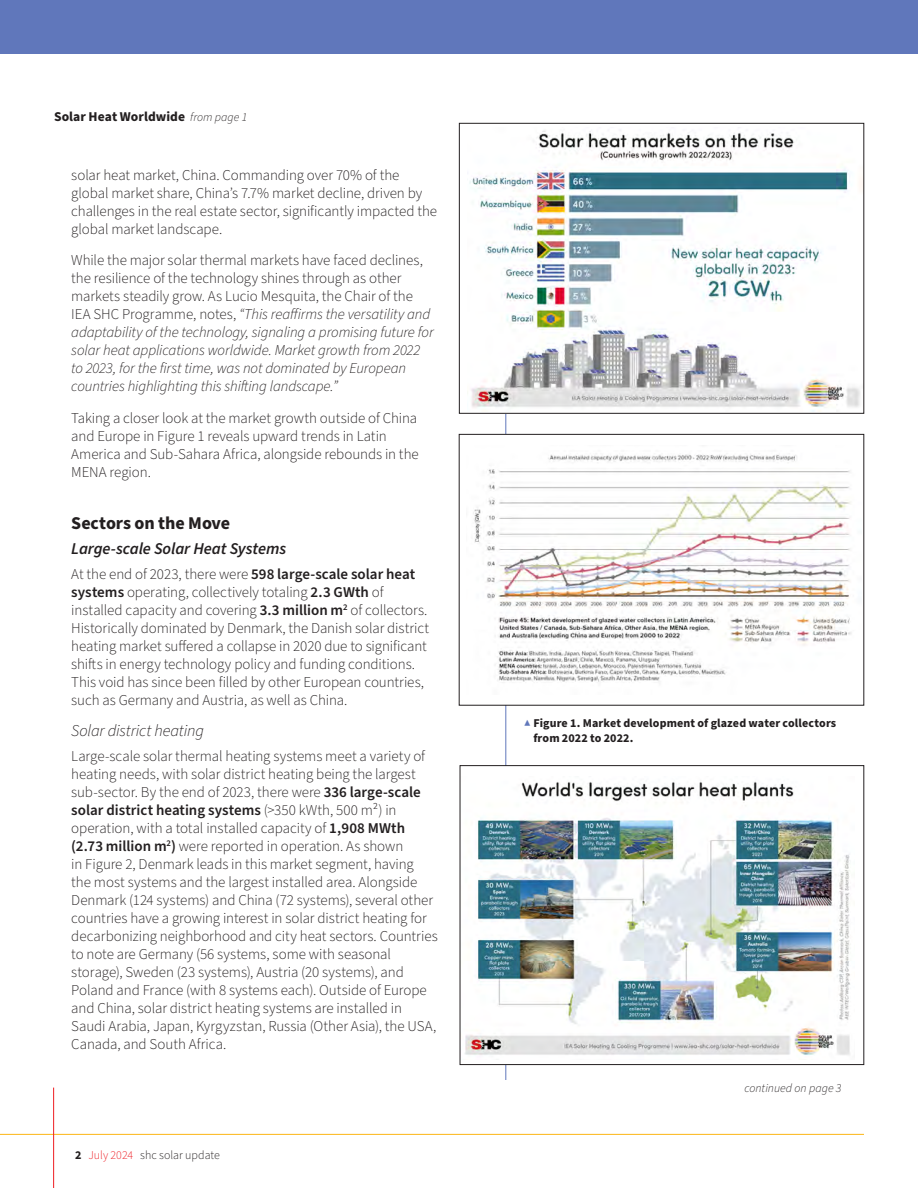
<style>
.page{position:relative;width:918px;height:1188px;background:#fff}
.page>*{position:absolute;margin:0;border:0;box-sizing:border-box;transform-origin:0 0}
.subhead{font:700 18px "Source Sans Pro";letter-spacing:-.005em;color:#231f20}
.Paragraph_Style_1{font:italic 600 16.5px "Source Sans Pro";letter-spacing:-.005em;color:#231f20}
.text{font:italic 300 16.5px "Source Sans Pro";letter-spacing:-.01em;color:#231f20}
.text-2{font:300 15px/18px "Source Sans Pro";letter-spacing:-.005em;color:#231f20}
.text-3{font:italic 300 15px/18px "Source Sans Pro";letter-spacing:-.01em;color:#231f20}
.text-4{font:700 13.5px "Source Sans Pro";letter-spacing:.005em;color:#231f20}
.t1{font:700 12px/15px "Source Sans Pro";letter-spacing:.01em;color:#231f20}
.subhead-2{font:300 12px "Source Sans Pro";color:#231f20}
.text-5{font:italic 300 12px "Source Sans Pro";letter-spacing:.005em;color:#231f20}
.s1{font-weight:300;font-style:italic;font-size:12px}
.s2{font-style:normal}
.s3{font-weight:600}
.s4{font-weight:700}
.s5{color:#ee1d23}
.s6{font-weight:400;color:#6077bb}
</style>
<div class="page">
<hr style="left:0;top:1134px;width:864px;height:1px;background:#fcb615">
<hr style="left:53px;top:1088px;width:1px;height:100px;background:#ee1d23">
<hr style="left:505px;top:134px;width:1px;height:946px;background:#6077bb">
<div style="left:0;top:0;width:918px;height:54px;background:#6077bb"></div>
<div style="left:459px;top:434px;width:405px;height:271px;background:#fff"></div>
<img style="left:473px;top:453px;width:379px;height:229px">
<div style="left:459px;top:434px;width:405px;height:271px;border:1px solid #231f20"></div>
<div style="left:460px;top:766px;width:404px;height:299px;background:#fff"></div>
<img style="left:465px;top:781px;width:385px;height:275px">
<div style="left:460px;top:765px;width:404px;height:300px;border:1px solid #231f20"></div>
<div style="left:459px;top:123px;width:405px;height:290px;background:#fff"></div>
<img style="left:469px;top:127px;width:393px;height:284px">
<div style="left:459px;top:123px;width:405px;height:291px;border:1px solid #231f20"></div>
<p class="text-4" style="left:54px;top:107px;width:195px">Solar Heat Worldwide <span class="s1">from page 1</span></p>
<p class="text-2" style="left:71px;top:166px;width:367px">solar heat market, China. Commanding over 70% of the global market share, China’s 7.7% market decline, driven by challenges in the real estate sector, significantly impacted the global market landscape.</p>
<p class="text-3" style="left:71px;top:252px;width:364px"><span class="s2">While the major solar thermal markets have faced declines, the resilience of the technology shines through as other markets steadily grow. As Lucio Mesquita, the Chair of the IEA SHC Programme, notes,</span> “This reaffirms the versatility and adaptability of the technology, signaling a promising future for solar heat applications worldwide. Market growth from 2022 to 2023, for the first time, was not dominated by European countries highlighting this shifting landscape.”</p>
<p class="text-2" style="left:71px;top:409px;width:349px">Taking a closer look at the market growth outside of China and Europe in Figure 1 reveals upward trends in Latin America and Sub-Sahara Africa, alongside rebounds in the MENA region.</p>
<p class="subhead" style="left:71px;top:511px;width:160px">Sectors on the Move</p>
<p class="Paragraph_Style_1" style="left:71px;top:537px;width:217px">Large-scale Solar Heat Systems</p>
<p class="text-2" style="left:71px;top:565px;width:360px">At the end of 2023, there were <span class="s3">598 large-scale solar heat systems</span> operating, collectively totaling <span class="s3">2.3 GWth</span> of installed capacity and covering <span class="s3">3.3 million m</span><sup>2</sup> of collectors.<br>Historically dominated by Denmark, the Danish solar district heating market suffered a collapse in 2020 due to significant shifts in energy technology policy and funding conditions.<br>This void has since been filled by other European countries, such as Germany and Austria, as well as China.</p>
<p class="text" style="left:71px;top:720px;width:134px">Solar district heating</p>
<p class="text-2" style="left:71px;top:747px;width:368px">Large-scale solar thermal heating systems meet a variety of heating needs, with solar district heating being the largest sub-sector. By the end of 2023, there were <span class="s3">336 large-scale solar district heating systems</span> (&gt;350 kWth, 500 m²) in operation, with a total installed capacity of <span class="s3">1,908 MWth (2.73 million m</span><sup>2</sup><span class="s3">)</span> were reported in operation. As shown<br>in Figure 2, Denmark leads in this market segment, having<br>the most systems and the largest installed area. Alongside Denmark (124 systems) and China (72 systems), several other countries have a growing interest in solar district heating for decarbonizing neighborhood and city heat sectors. Countries to note are Germany (56 systems, some with seasonal storage), Sweden (23 systems), Austria (20 systems), and Poland and France (with 8 systems each). Outside of Europe and China, solar district heating systems are installed in Saudi Arabia, Japan, Kyrgyzstan, Russia (Other Asia), the USA, Canada, and South Africa.</p>
<p class="subhead-2" style="left:75px;top:1147px;width:146px"><span class="s4">2</span> <span class="s5">July 2024</span> shc solar update</p>
<p class="t1" style="left:533px;top:716px;width:304px;text-indent:-9px"><span class="s6">▲</span> Figure 1. Market development of glazed water collectors from 2022 to 2022.</p>
<p class="text-5" style="left:745px;top:1080px;width:98px">continued on page 3</p>
</div>
